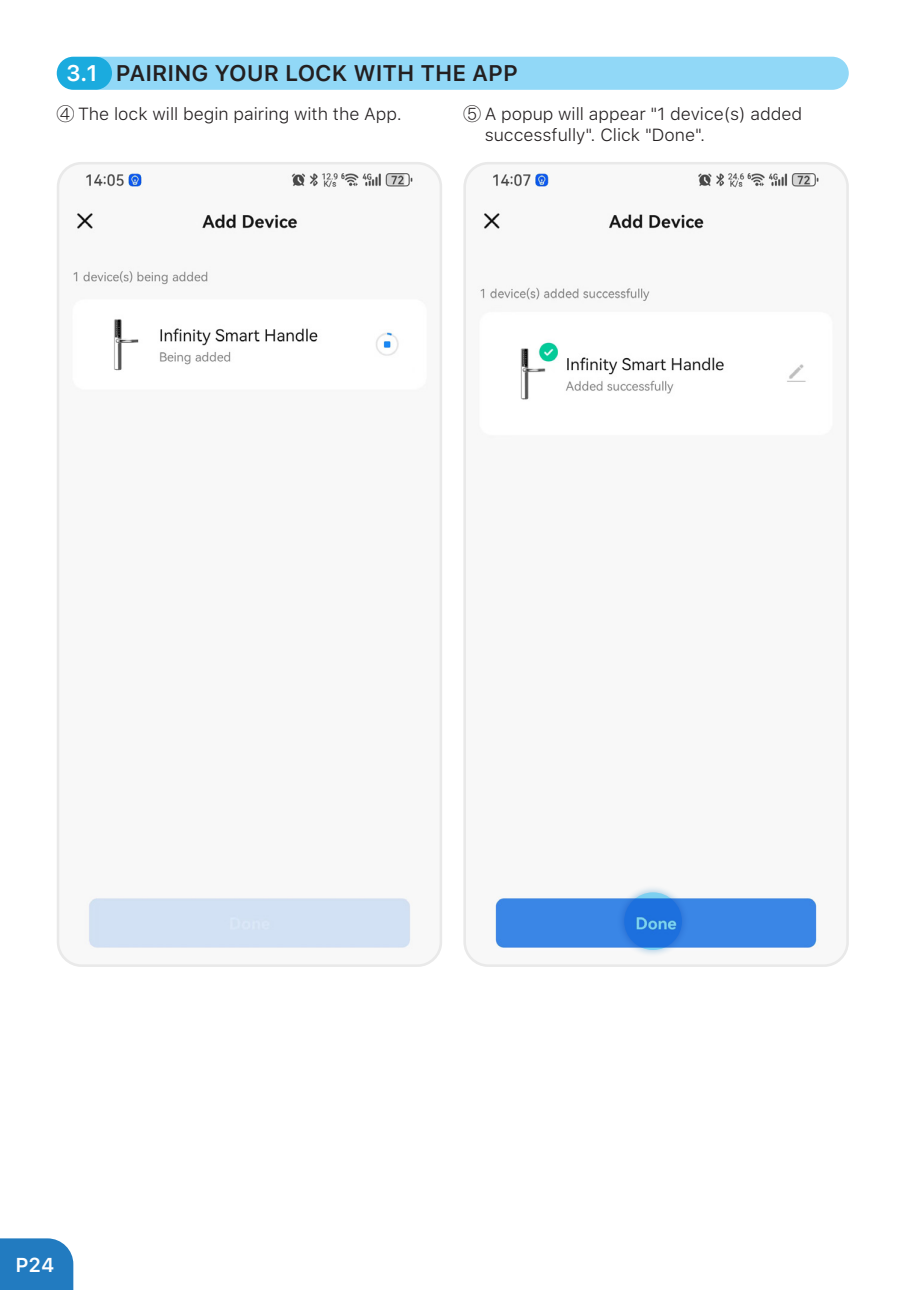
<style>
.page{position:relative;width:908px;height:1290px;background:#fff}
.page>*{position:absolute;margin:0;border:0;box-sizing:border-box;transform-origin:0 0}
.页眉右{font:600 22.5px "SF Pro Text";color:#231f20}
.t1{font:600 20px "SF Pro Text";color:#fff}
.t2{font:300 17.5px/21px "SF Pro Text";color:#231f20}
.s1{color:#fff}
.s2{font-family:"Ping Fang SC Regular";font-weight:400}
</style>
<div class="page">
<div style="left:0;top:1238px;width:73px;height:52px;background:#227bc0"></div>
<div style="left:83px;top:57px;width:765px;height:33px;background:#91d8f7;border-radius:17px"></div>
<div style="left:57px;top:57px;width:55px;height:33px;background:#1babde;border-radius:17px"></div>
<img style="left:60px;top:165px;width:379px;height:799px">
<div style="left:57px;top:162px;width:385px;height:805px;border:2px solid #e9e9e9;border-radius:24px"></div>
<img style="left:466px;top:165px;width:382px;height:799px">
<div style="left:463px;top:162px;width:385px;height:805px;border:2px solid #e9e9e9;border-radius:24px"></div>
<div style="left:616px;top:885px;width:73px;height:72px;background:#0070bd;opacity:.75"></div>
<svg style="left:624px;top:892px;width:57px;height:58px;background:#2c7fdf"></svg>
<p class="页眉右" style="left:66px;top:57px;width:453px"><span class="s1">3.1</span> PAIRING YOUR LOCK WITH THE APP</p>
<p class="t2" style="left:57px;top:104px;width:346px"><span class="s2">④</span> The lock will begin pairing with the App.</p>
<p class="t2" style="left:484px;top:104px;width:319px;text-indent:-21px"><span class="s2">⑤</span> A popup will appear "1 device(s) added successfully". Click "Done".</p>
<p class="t1" style="left:15px;top:1250px;width:40px">P24</p>
</div>
